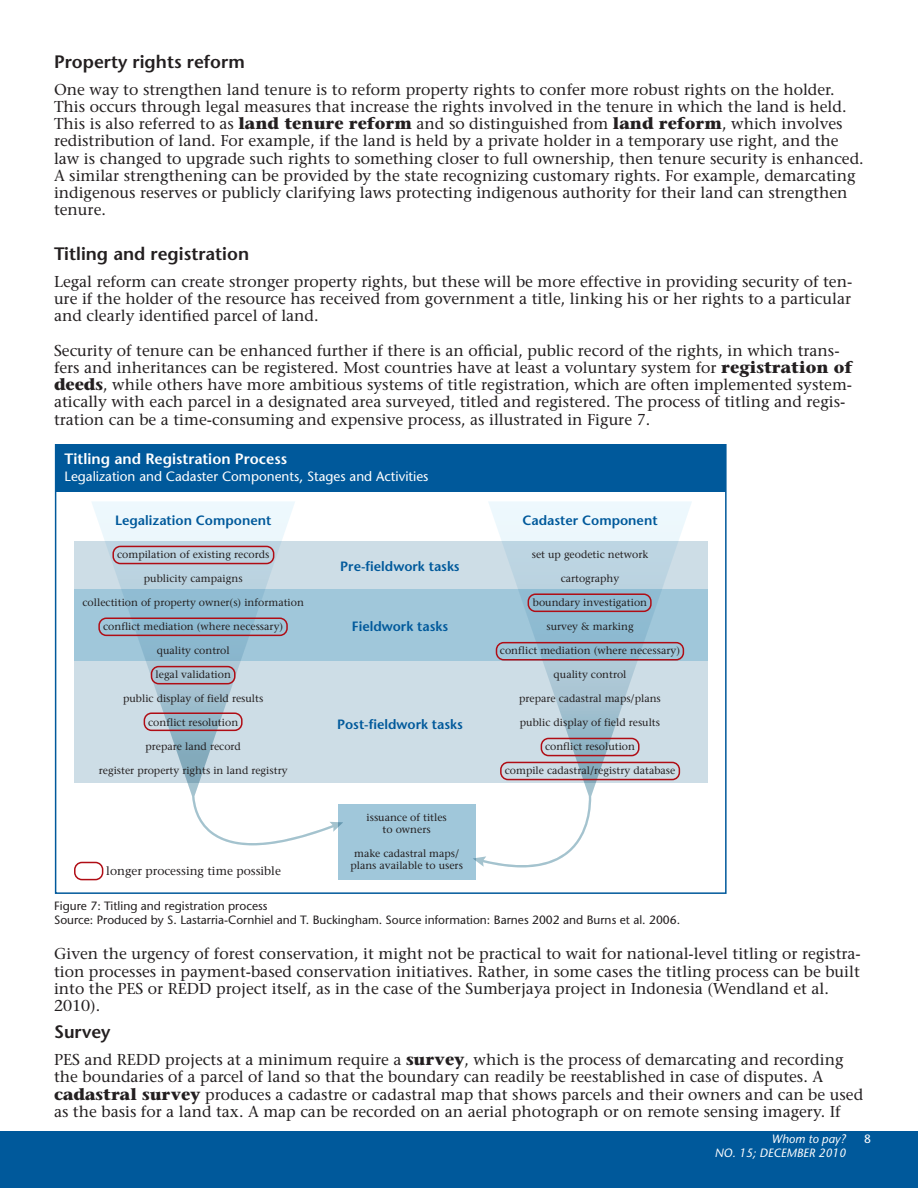
<style>
.page{position:relative;width:918px;height:1188px;background:#fff}
.page>*{position:absolute;margin:0;border:0;box-sizing:border-box;transform-origin:0 0}
.Paragraph_Style_1{font:600 18px "Stone Sans";color:#231f20}
.Paragraph_Style_1-2{font:15.75px/17.2px "Stone Serif";color:#231f20}
.t1{font:600 15px "Stone Sans";color:#fff}
.t2{font:600 13.5px "Stone Sans";color:#00599b}
.t3{font:13.5px "Stone Sans";color:#fff}
.Paragraph_Style_1-3{font:12px "Stone Sans";color:#231f20}
.t4{font:12px "Stone Serif";color:#231f20}
.t5{font:italic 12px "Stone Sans";color:#fff}
.t6{font:12px "Stone Sans";color:#fff}
.t7{font:10.5px/12px "Stone Serif";color:#231f20;text-align:center}
.s1{font-weight:700;font-size:16.5px}
</style>
<div class="page">
<div style="left:0;top:1131px;width:918px;height:57px;background:#00599b"></div>
<div style="left:74px;top:541px;width:634px;height:48px;background:#cddde6"></div>
<div style="left:74px;top:589px;width:634px;height:72px;background:#a0c7da"></div>
<div style="left:74px;top:661px;width:634px;height:122px;background:#cddde6"></div>
<div style="left:338px;top:804px;width:138px;height:76px;background:#a0c7da"></div>
<svg style="left:92px;top:501px;width:251px;height:344px"></svg>
<svg style="left:473px;top:501px;width:219px;height:366px"></svg>
<div style="left:112px;top:546px;width:162px;height:18px;border:2px solid #b00d15;border-radius:7px"></div>
<div style="left:98px;top:618px;width:190px;height:18px;border:2px solid #b00d15;border-radius:7px"></div>
<div style="left:528px;top:593px;width:124px;height:19px;border:2px solid #b00d15;border-radius:7px"></div>
<div style="left:496px;top:642px;width:188px;height:19px;border:2px solid #b00d15;border-radius:7px"></div>
<div style="left:541px;top:738px;width:99px;height:18px;border:2px solid #b00d15;border-radius:7px"></div>
<div style="left:500px;top:762px;width:180px;height:18px;border:2px solid #b00d15;border-radius:7px"></div>
<div style="left:151px;top:666px;width:85px;height:18px;border:2px solid #b00d15;border-radius:7px"></div>
<div style="left:144px;top:712px;width:99px;height:19px;border:2px solid #b00d15;border-radius:7px"></div>
<div style="left:74px;top:862px;width:29px;height:18px;border:2px solid #b00d15;border-radius:7px"></div>
<div style="left:56px;top:445px;width:670px;height:47px;background:#00599b"></div>
<div style="left:55px;top:444px;width:672px;height:450px;border:2px solid #00599b"></div>
<p class="Paragraph_Style_1" style="left:54px;top:50px;width:192px">Property rights reform</p>
<p class="Paragraph_Style_1-2" style="left:54px;top:80px;width:811px">One way to strengthen land tenure is to reform property rights to confer more robust rights on the holder.<br>This occurs through legal measures that increase the rights involved in the tenure in which the land is held.<br>This is also referred to as <span class="s1">land tenure reform</span> and so distinguished from <span class="s1">land reform</span>, which involves redistribution of land. For example, if the land is held by a private holder in a temporary use right, and the law is changed to upgrade such rights to something closer to full ownership, then tenure security is enhanced.<br>A similar strengthening can be provided by the state recognizing customary rights. For example, demarcating indigenous reserves or publicly clarifying laws protecting indigenous authority for their land can strengthen tenure.</p>
<p class="Paragraph_Style_1" style="left:54px;top:242px;width:197px">Titling and registration</p>
<p class="Paragraph_Style_1-2" style="left:54px;top:272px;width:800px;text-align:justify">Legal reform can create stronger property rights, but these will be more effective in providing security of ten&shy;ure if the holder of the resource has received from government a title, linking his or her rights to a particular and clearly identified parcel of land.</p>
<p class="Paragraph_Style_1-2" style="left:54px;top:341px;width:800px">Security of tenure can be enhanced further if there is an official, public record of the rights, in which trans&shy;fers and inheritances can be registered. Most countries have at least a voluntary system for <span class="s1">registration of deeds</span>, while others have more ambitious systems of title registration, which are often implemented system&shy;atically with each parcel in a designated area surveyed, titled and registered. The process of titling and regis&shy;tration can be a time-consuming and expensive process, as illustrated in Figure 7.</p>
<p class="t1" style="left:65px;top:450px;width:224px">Titling and Registration Process</p>
<p class="t3" style="left:65px;top:468px;width:365px">Legalization and Cadaster Components, Stages and Activities</p>
<p class="t2" style="left:115px;top:512px;width:158px">Legalization Component</p>
<p class="t2" style="left:522px;top:512px;width:137px">Cadaster Component</p>
<p class="t7" style="left:117px;top:548px;width:154px">compilation of existing records</p>
<p class="t7" style="left:144px;top:572px;width:100px">publicity campaigns</p>
<p class="t7" style="left:83px;top:596px;width:223px">collectition of property owner(s) information</p>
<p class="t7" style="left:103px;top:620px;width:182px">conflict mediation (where necessary)</p>
<p class="t7" style="left:157px;top:644px;width:75px">quality control</p>
<p class="t7" style="left:156px;top:668px;width:77px">legal validation</p>
<p class="t7" style="left:123px;top:692px;width:142px">public display of field results</p>
<p class="t7" style="left:148px;top:716px;width:92px">conflict resolution</p>
<p class="t7" style="left:146px;top:740px;width:97px">prepare land record</p>
<p class="t7" style="left:99px;top:764px;width:190px">register property rights in land registry</p>
<p class="t4" style="left:106px;top:863px;width:176px">longer processing time possible</p>
<p class="t2" style="left:340px;top:558px;width:121px">Pre-fieldwork tasks</p>
<p class="t2" style="left:352px;top:618px;width:98px">Fieldwork tasks</p>
<p class="t2" style="left:337px;top:715px;width:127px">Post-fieldwork tasks</p>
<p class="t7" style="left:367px;top:811px;width:82px">issuance of titles to owners</p>
<p class="t7" style="left:350px;top:847px;width:114px">make cadastral maps/ plans available to users</p>
<p class="t7" style="left:532px;top:548px;width:118px">set up geodetic network</p>
<p class="t7" style="left:561px;top:572px;width:60px">cartography</p>
<p class="t7" style="left:533px;top:596px;width:116px">boundary investigation</p>
<p class="t7" style="left:546px;top:620px;width:89px">survey &amp; marking</p>
<p class="t7" style="left:500px;top:644px;width:182px">conflict mediation (where necessary)</p>
<p class="t7" style="left:554px;top:668px;width:75px">quality control</p>
<p class="t7" style="left:519px;top:692px;width:143px">prepare cadastral maps/plans</p>
<p class="t7" style="left:520px;top:716px;width:142px">public display of field results</p>
<p class="t7" style="left:545px;top:740px;width:92px">conflict resolution</p>
<p class="t7" style="left:505px;top:764px;width:172px">compile cadastral/registry database</p>
<p class="Paragraph_Style_1-3" style="left:54px;top:899px;width:215px">Figure 7: Titling and registration process</p>
<p class="Paragraph_Style_1-3" style="left:54px;top:912px;width:628px">Source: Produced by S. Lastarria-Cornhiel and T. Buckingham. Source information: Barnes 2002 and Burns et al. 2006.</p>
<p class="Paragraph_Style_1-2" style="left:54px;top:945px;width:808px">Given the urgency of forest conservation, it might not be practical to wait for national-level titling or registra&shy;tion processes in payment-based conservation initiatives. Rather, in some cases the titling process can be built into the PES or REDD project itself, as in the case of the Sumberjaya project in Indonesia (Wendland et al.<br>2010).</p>
<p class="Paragraph_Style_1" style="left:54px;top:1021px;width:58px">Survey</p>
<p class="Paragraph_Style_1-2" style="left:54px;top:1051px;width:811px">PES and REDD projects at a minimum require a <span class="s1">survey</span>, which is the process of demarcating and recording the boundaries of a parcel of land so that the boundary can readily be reestablished in case of disputes. A <span class="s1">cadastral survey</span> produces a cadastre or cadastral map that shows parcels and their owners and can be used as the basis for a land tax. A map can be recorded on an aerial photograph or on remote sensing imagery. If</p>
<p class="t5" style="left:772px;top:1132px;width:76px">Whom to pay?</p>
<p class="t5" style="left:715px;top:1145px;width:133px">NO. 15; DECEMBER 2010</p>
<p class="t6" style="left:864px;top:1132px;width:8px">8</p>
</div>
